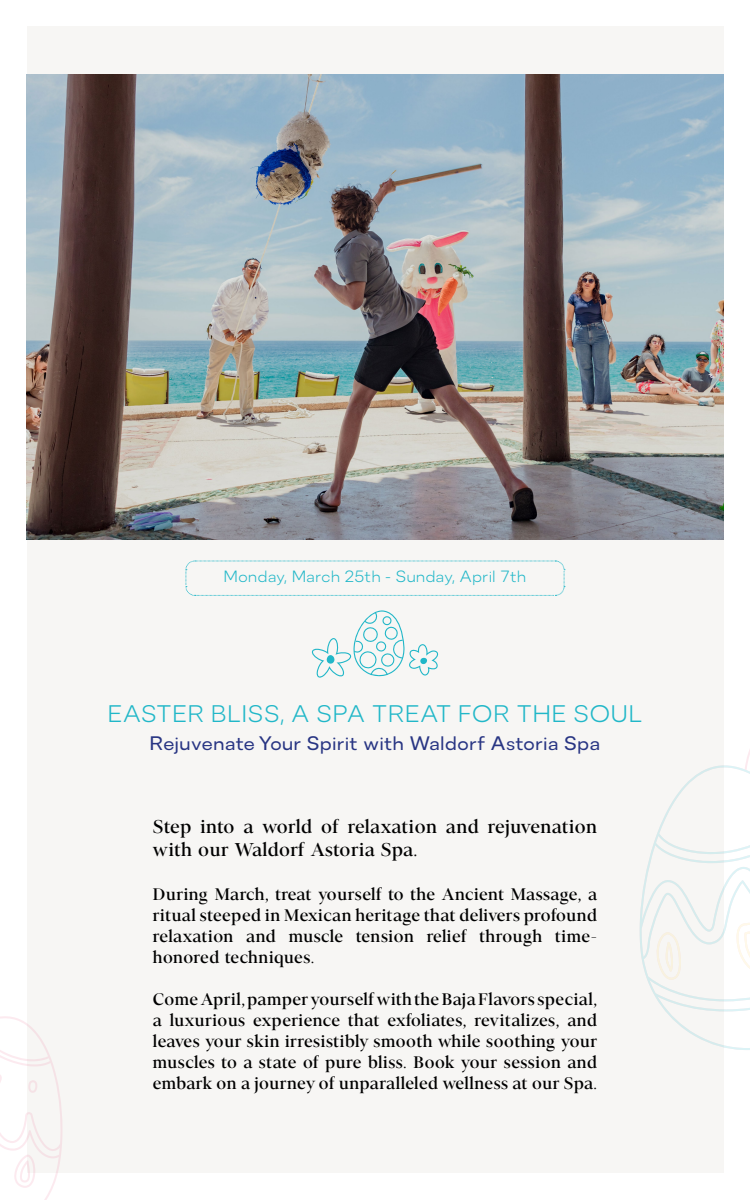
<style>
.page{position:relative;width:750px;height:1200px;background:#fff}
.page>*{position:absolute;margin:0;border:0;box-sizing:border-box;transform-origin:0 0}
.t1{font:300 23px "Astoria Sans";letter-spacing:.01em;color:#21b7c8}
.t2{font:19.38px/23.2px "Astoria Serif";letter-spacing:-.01em;color:#000}
.t3{font:18.75px "Astoria Sans";color:#283583}
.t4{font:17.5px/21px "Astoria Serif";letter-spacing:-.01em;color:#000;text-align:justify}
.t5{font:300 15.62px "Astoria Sans";color:#21b7c8}
</style>
<div class="page">
<div style="left:27px;top:27px;width:696px;height:1146px;background:#f7f6f4"></div>
<img style="left:27px;top:75px;width:696px;height:465px">
<svg style="left:311px;top:610px;width:128px;height:68px"></svg>
<svg style="left:640px;top:765px;width:110px;height:285px"></svg>
<svg style="left:0;top:1016px;width:62px;height:184px"></svg>
<svg style="left:185px;top:560px;width:380px;height:36px"></svg>
<p class="t5" style="left:223px;top:567px;width:305px">Monday, March 25th - Sunday, April 7th</p>
<h1 class="t1" style="left:107px;top:700px;width:537px">EASTER BLISS, A SPA TREAT FOR THE SOUL</h1>
<p class="t3" style="left:150px;top:732px;width:452px">Rejuvenate Your Spirit with Waldorf Astoria Spa</p>
<p class="t2" style="left:153px;top:815px;width:446px">Step into a world of relaxation and rejuvenation with our Waldorf Astoria Spa.</p>
<p class="t4" style="left:153px;top:884px;width:446px">During March, treat yourself to the Ancient Massage, a ritual steeped in Mexican heritage that delivers profound relaxation and muscle tension relief through time&shy;honored techniques.</p>
<p class="t4" style="left:153px;top:989px;width:446px">Come April, pamper yourself with the Baja Flavors special, a luxurious experience that exfoliates, revitalizes, and leaves your skin irresistibly smooth while soothing your muscles to a state of pure bliss. Book your session and embark on a journey of unparalleled wellness at our Spa.</p>
</div>
